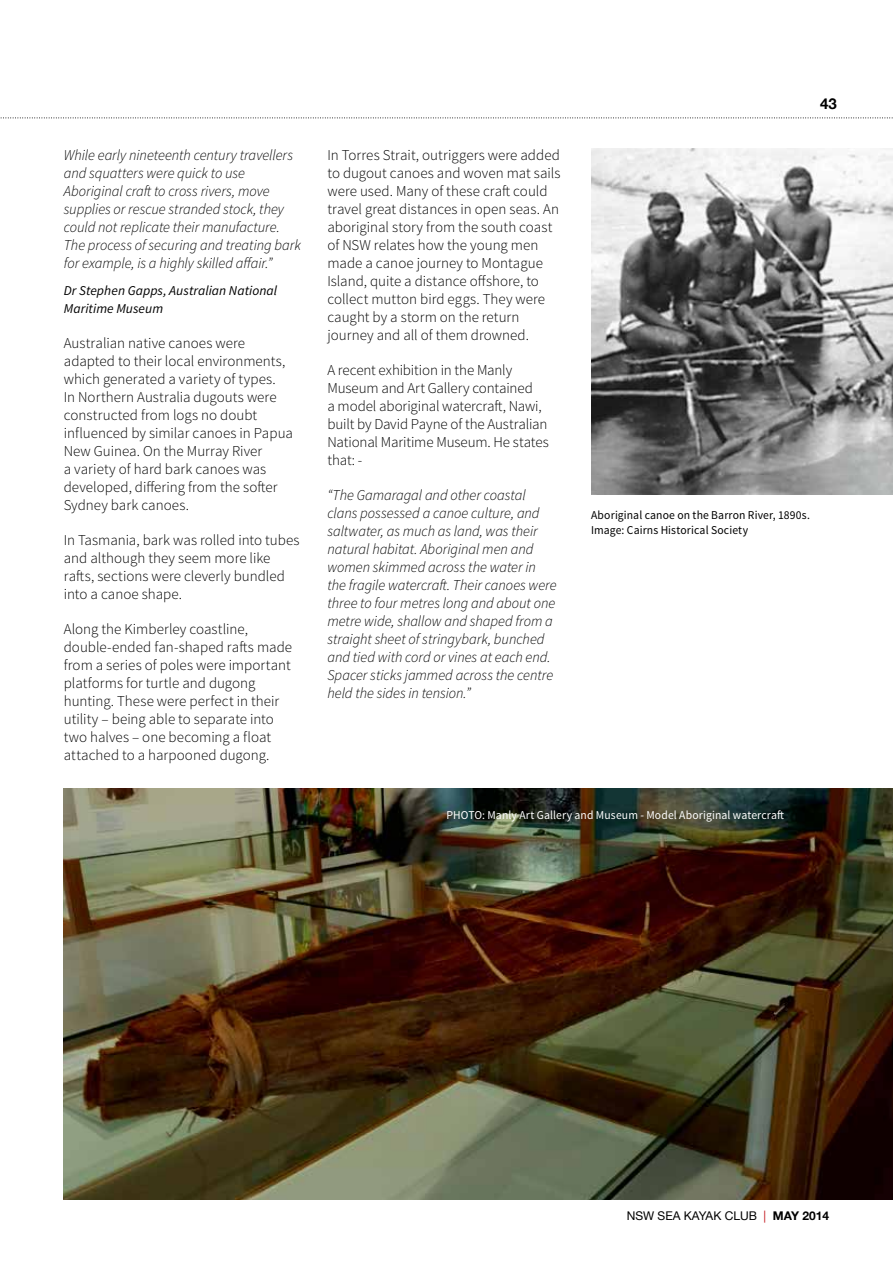
<style>
.page{position:relative;width:893px;height:1263px;background:#fff}
.page>*{position:absolute;margin:0;border:0;box-sizing:border-box;transform-origin:0 0}
.t1{font:300 15px/18px "Source Sans Pro";color:#000}
.t2{font:italic 300 15px/18px "Source Sans Pro";letter-spacing:-.005em;color:#000}
.t3{font:700 15px "Helvetica Neue";color:#000}
.t4{font:italic 13.5px/18px "Source Sans Pro";letter-spacing:.005em;color:#000}
.t5{font:12px/15px "Source Sans Pro";letter-spacing:.01em;color:#000}
.t6{font:12px "Source Sans Pro";letter-spacing:.01em;color:#fff}
.t7{font:12px "Helvetica Neue";color:#000}
.s1{color:#c2151c}
.s2{font-weight:700}
</style>
<div class="page">
<svg style="left:0;top:118px;width:893px;height:1px"></svg>
<img style="left:591px;top:149px;width:302px;height:346px">
<img style="left:64px;top:789px;width:829px;height:410px">
<p class="t2" style="left:64px;top:146px;width:239px">While early nineteenth century travellers and squatters were quick to use Aboriginal craft to cross rivers, move supplies or rescue stranded stock, they could not replicate their manufacture.<br>The process of securing and treating bark for example, is a highly skilled affair.”</p>
<p class="t4" style="left:64px;top:281px;width:215px">Dr Stephen Gapps, Australian National<br>Maritime Museum</p>
<p class="t1" style="left:64px;top:334px;width:231px">Australian native canoes were adapted to their local environments, which generated a variety of types.<br>In Northern Australia dugouts were constructed from logs no doubt influenced by similar canoes in Papua<br>New Guinea. On the Murray River<br>a variety of hard bark canoes was developed, differing from the softer<br>Sydney bark canoes.</p>
<p class="t1" style="left:64px;top:531px;width:237px">In Tasmania, bark was rolled into tubes and although they seem more like rafts, sections were cleverly bundled into a canoe shape.</p>
<p class="t1" style="left:64px;top:620px;width:230px">Along the Kimberley coastline, double-ended fan-shaped rafts made from a series of poles were important platforms for turtle and dugong hunting. These were perfect in their utility – being able to separate into two halves – one becoming a float attached to a harpooned dugong.</p>
<p class="t1" style="left:327px;top:146px;width:235px">In Torres Strait, outriggers were added to dugout canoes and woven mat sails were used. Many of these craft could travel great distances in open seas. An aboriginal story from the south coast of NSW relates how the young men made a canoe journey to Montague Island, quite a distance offshore, to collect mutton bird eggs. They were caught by a storm on the return journey and all of them drowned.</p>
<p class="t1" style="left:327px;top:361px;width:223px">A recent exhibition in the Manly<br>Museum and Art Gallery contained<br>a model aboriginal watercraft, Nawi, built by David Payne of the Australian<br>National Maritime Museum. He states that: -</p>
<p class="t2" style="left:327px;top:486px;width:231px">“The Gamaragal and other coastal clans possessed a canoe culture, and saltwater, as much as land, was their natural habitat. Aboriginal men and women skimmed across the water in the fragile watercraft. Their canoes were three to four metres long and about one metre wide, shallow and shaped from a straight sheet of stringybark, bunched and tied with cord or vines at each end.<br>Spacer sticks jammed across the centre held the sides in tension.”</p>
<p class="t3" style="left:820px;top:92px;width:18px">43</p>
<p class="t5" style="left:591px;top:508px;width:220px">Aboriginal canoe on the Barron River, 1890s.<br>Image: Cairns Historical Society</p>
<p class="t6" style="left:446px;top:807px;width:339px">PHOTO: Manly Art Gallery and Museum - Model Aboriginal watercraft</p>
<p class="t7" style="left:627px;top:1207px;width:204px">NSW SEA KAYAK CLUB <span class="s1">|</span> <span class="s2">MAY 2014</span></p>
</div>
